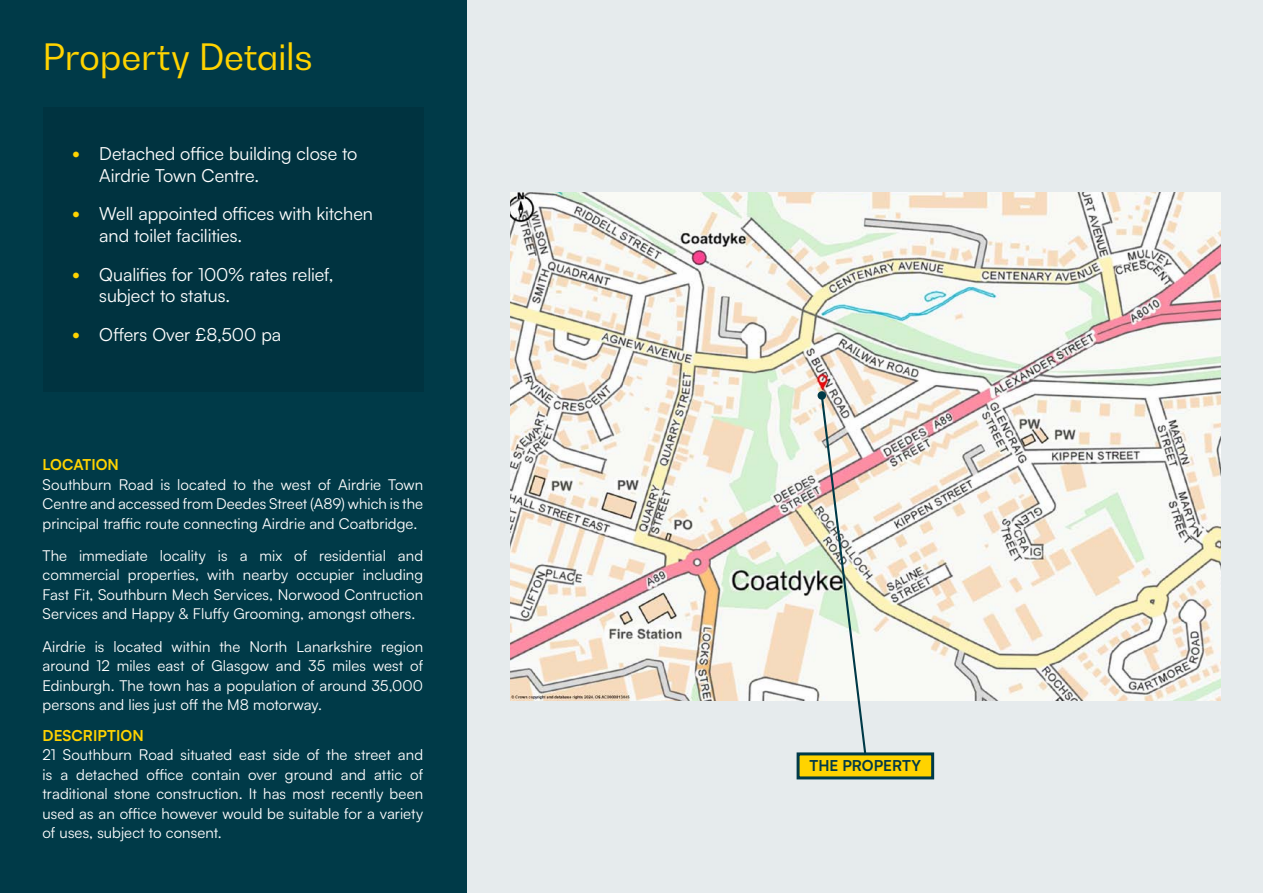
<style>
.page{position:relative;width:1263px;height:893px;background:#fff}
.page>*{position:absolute;margin:0;border:0;box-sizing:border-box;transform-origin:0 0}
._05-_TITLE_HEAD{font:36px "Bw Gradual DEMO";letter-spacing:-.01em;color:#ffd300}
.t1{font:18px/21.6px "Satoshi";letter-spacing:-.005em;color:#fff}
._08-_BODY_TEXT{font:15px/19.5px "Satoshi";letter-spacing:.005em;color:#fff;text-align:justify}
._07-_COL_HEAD{font:700 15px "Satoshi";letter-spacing:.005em;color:#ffd300}
._00C_MAP_BOX{font:700 15px "Satoshi";color:#003a48}
.s1{font-size:21px;color:#ffd300}
</style>
<div class="page">
<div style="left:0;top:0;width:466px;height:893px;background:#003a48"></div>
<div style="left:466px;top:0;width:797px;height:893px;background:#e6ebed"></div>
<div style="left:43px;top:107px;width:380px;height:284px;background:#003340"></div>
<img style="left:510px;top:193px;width:710px;height:507px">
<div style="left:798px;top:754px;width:135px;height:24px;background:#ffd300"></div>
<div style="left:796px;top:752px;width:138px;height:27px;border:3px solid #003a48"></div>
<svg style="left:819px;top:393px;width:49px;height:363px"></svg>
<svg style="left:817px;top:391px;width:9px;height:9px"></svg>
<p class="_05-_TITLE_HEAD" style="left:43px;top:34px;width:272px">Property Details</p>
<p class="t1" style="left:99px;top:142px;width:260px;text-indent:-27px"><span class="s1">•</span> Detached office building close to<br>Airdrie Town Centre.</p>
<p class="t1" style="left:99px;top:202px;width:275px;text-indent:-27px"><span class="s1">•</span> Well appointed offices with kitchen and toilet facilities.</p>
<p class="t1" style="left:99px;top:263px;width:236px;text-indent:-27px"><span class="s1">•</span> Qualifies for 100% rates relief, subject to status.</p>
<p class="t1" style="left:72px;top:323px;width:211px"><span class="s1">•</span> Offers Over £8,500 pa</p>
<p class="_07-_COL_HEAD" style="left:43px;top:454px;width:78px">LOCATION</p>
<p class="_08-_BODY_TEXT" style="left:43px;top:474px;width:382px">Southburn Road is located to the west of Airdrie Town Centre and accessed from Deedes Street (A89) which is the principal traffic route connecting Airdrie and Coatbridge.</p>
<p class="_08-_BODY_TEXT" style="left:43px;top:545px;width:382px">The immediate locality is a mix of residential and commercial properties, with nearby occupier including Fast Fit, Southburn Mech Services, Norwood Contruction Services and Happy &amp; Fluffy Grooming, amongst others.</p>
<p class="_08-_BODY_TEXT" style="left:43px;top:636px;width:382px">Airdrie is located within the North Lanarkshire region around 12 miles east of Glasgow and 35 miles west of Edinburgh. The town has a population of around 35,000 persons and lies just off the M8 motorway.</p>
<p class="_07-_COL_HEAD" style="left:43px;top:725px;width:103px">DESCRIPTION</p>
<p class="_08-_BODY_TEXT" style="left:43px;top:745px;width:382px">21 Southburn Road situated east side of the street and is a detached office contain over ground and attic of traditional stone construction. It has most recently been used as an office however would be suitable for a variety of uses, subject to consent.</p>
<p class="_00C_MAP_BOX" style="left:809px;top:755px;width:113px">THE PROPERTY</p>
</div>
